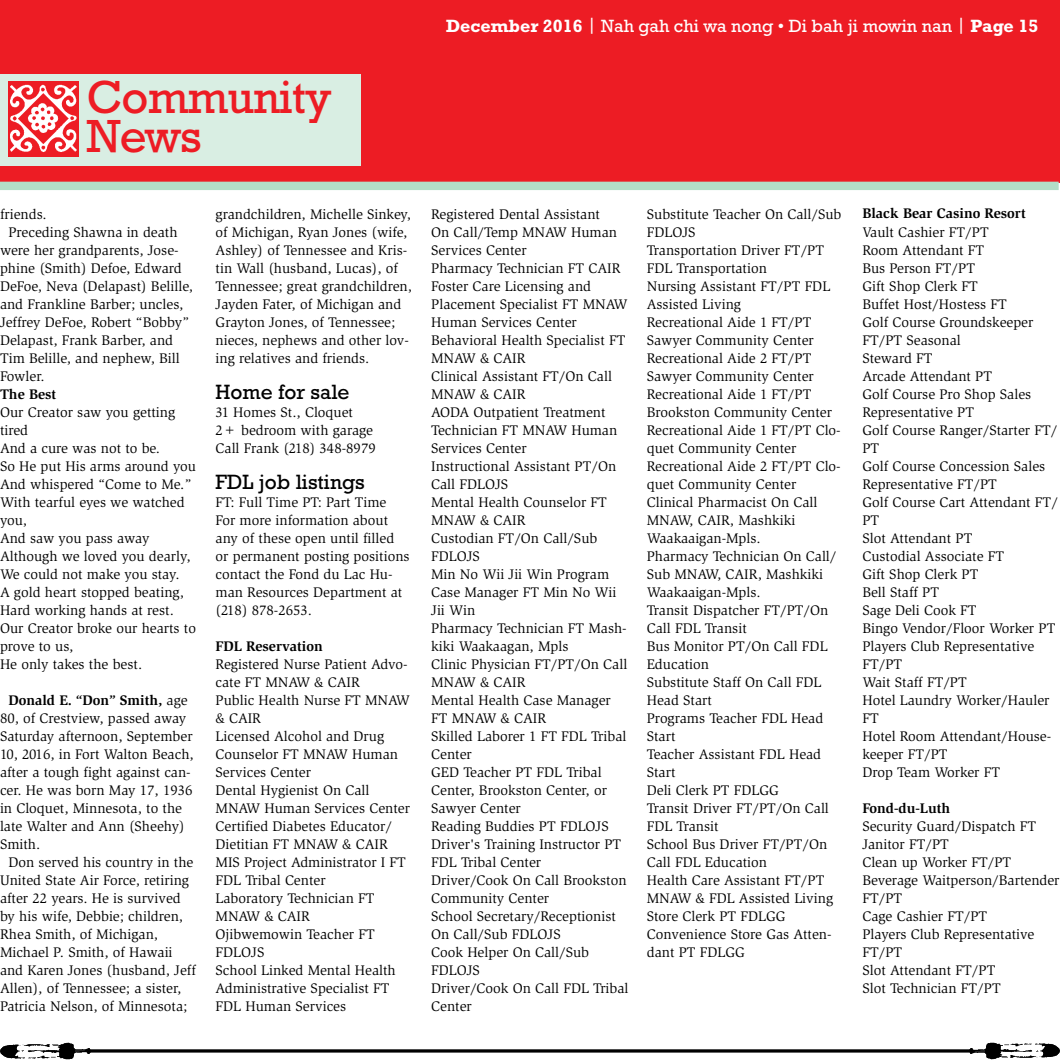
<style>
.page{position:relative;width:1060px;height:1060px;background:#fff}
.page>*{position:absolute;margin:0;border:0;box-sizing:border-box;transform-origin:0 0}
.t1{font:47.1px/38.2px "Rockwell Std";letter-spacing:-.02em;color:#ed1c24}
.t2{font:21px "Rockwell Std";color:#000}
.t3{font:18px "Rockwell Std";color:#fff}
.t4{font:14.25px/18px "Slimbach Std";color:#000}
.t5{font:700 14.25px "Slimbach Std";color:#000}
.s1{font-weight:700}
.s2{font-weight:400}
</style>
<div class="page">
<div style="left:0;top:0;width:1059px;height:182px;background:#ed1c24"></div>
<div style="left:0;top:73px;width:360px;height:92px;background:#d9eee3"></div>
<img style="left:8px;top:81px;width:71px;height:75px">
<div style="left:0;top:182px;width:1058px;height:8px;background:#b3ddc7"></div>
<img style="left:0;top:1042px;width:92px;height:17px">
<img style="left:967px;top:1042px;width:92px;height:17px">
<hr style="left:89px;top:1049px;width:881px;height:2px;background:#000">
<h1 class="t1" style="left:87px;top:78px;width:246px">Community<br>News</h1>
<p class="t3" style="left:445px;top:15px;width:594px"><span class="s1">December 2016</span> | Nah gah chi wa nong • Di bah ji mowin nan | <span class="s1">Page 15</span></p>
<p class="t4" style="left:0;top:205px;width:48px">friends.</p>
<p class="t4" style="left:8px;top:223px;width:171px">Preceding Shawna in death</p>
<p class="t4" style="left:0;top:241px;width:180px">were her grandparents, Jose-</p>
<p class="t4" style="left:0;top:259px;width:183px">phine (Smith) Defoe, Edward</p>
<p class="t4" style="left:0;top:277px;width:194px">DeFoe, Neva (Delapast) Belille,</p>
<p class="t4" style="left:0;top:295px;width:185px">and Frankline Barber; uncles,</p>
<p class="t4" style="left:0;top:313px;width:190px">Jeffrey DeFoe, Robert “Bobby”</p>
<p class="t4" style="left:0;top:331px;width:174px">Delapast, Frank Barber, and</p>
<p class="t4" style="left:0;top:349px;width:181px">Tim Belille, and nephew, Bill</p>
<p class="t4" style="left:0;top:367px;width:46px">Fowler.</p>
<p class="t5" style="left:0;top:385px;width:58px">The Best</p>
<p class="t4" style="left:0;top:403px;width:197px">Our Creator saw you getting tired<br>And a cure was not to be.<br>So He put His arms around you<br>And whispered “Come to Me.”<br>With tearful eyes we watched you,<br>And saw you pass away<br>Although we loved you dearly,<br>We could not make you stay.<br>A gold heart stopped beating,<br>Hard working hands at rest.<br>Our Creator broke our hearts to prove to us,<br>He only takes the best.</p>
<p class="t5" style="left:8px;top:691px;width:181px">Donald E. “Don” Smith, <span class="s2">age</span></p>
<p class="t4" style="left:0;top:709px;width:188px">80, of Crestview, passed away</p>
<p class="t4" style="left:0;top:727px;width:194px">Saturday afternoon, September</p>
<p class="t4" style="left:0;top:745px;width:195px">10, 2016, in Fort Walton Beach,</p>
<p class="t4" style="left:0;top:763px;width:192px">after a tough fight against can-</p>
<p class="t4" style="left:0;top:781px;width:194px">cer. He was born May 17, 1936</p>
<p class="t4" style="left:0;top:799px;width:183px">in Cloquet, Minnesota, to the</p>
<p class="t4" style="left:0;top:817px;width:186px">late Walter and Ann (Sheehy)</p>
<p class="t4" style="left:0;top:835px;width:42px">Smith.</p>
<p class="t4" style="left:8px;top:853px;width:186px">Don served his country in the</p>
<p class="t4" style="left:0;top:871px;width:190px">United State Air Force, retiring</p>
<p class="t4" style="left:0;top:889px;width:182px">after 22 years. He is survived</p>
<p class="t4" style="left:0;top:907px;width:185px">by his wife, Debbie; children,</p>
<p class="t4" style="left:0;top:925px;width:159px">Rhea Smith, of Michigan,</p>
<p class="t4" style="left:0;top:943px;width:174px">Michael P. Smith, of Hawaii</p>
<p class="t4" style="left:0;top:961px;width:197px">and Karen Jones (husband, Jeff</p>
<p class="t4" style="left:0;top:979px;width:183px">Allen), of Tennessee; a sister,</p>
<p class="t4" style="left:0;top:997px;width:189px">Patricia Nelson, of Minnesota;</p>
<p class="t4" style="left:215px;top:205px;width:198px">grandchildren, Michelle Sinkey, of Michigan, Ryan Jones (wife,<br>Ashley) of Tennessee and Kris&shy;tin Wall (husband, Lucas), of<br>Tennessee; great grandchildren,<br>Jayden Fater, of Michigan and<br>Grayton Jones, of Tennessee; nieces, nephews and other lov&shy;ing relatives and friends.</p>
<h2 class="t2" style="left:215px;top:379px;width:135px">Home for sale</h2>
<p class="t4" style="left:215px;top:403px;width:162px">31 Homes St., Cloquet<br>2+ bedroom with garage<br>Call Frank (218) 348-8979</p>
<h2 class="t2" style="left:215px;top:469px;width:151px">FDL job listings</h2>
<p class="t4" style="left:215px;top:493px;width:195px">FT: Full Time PT: Part Time<br>For more information about any of these open until filled or permanent posting positions contact the Fond du Lac Hu&shy;man Resources Department at (218) 878-2653.</p>
<p class="t5" style="left:215px;top:637px;width:109px">FDL Reservation</p>
<p class="t4" style="left:215px;top:655px;width:196px">Registered Nurse Patient Advo&shy;cate FT MNAW &amp; CAIR<br>Public Health Nurse FT MNAW &amp; CAIR<br>Licensed Alcohol and Drug<br>Counselor FT MNAW Human<br>Services Center<br>Dental Hygienist On Call<br>MNAW Human Services Center<br>Certified Diabetes Educator/<br>Dietitian FT MNAW &amp; CAIR<br>MIS Project Administrator I FT<br>FDL Tribal Center<br>Laboratory Technician FT<br>MNAW &amp; CAIR<br>Ojibwemowin Teacher FT<br>FDLOJS<br>School Linked Mental Health<br>Administrative Specialist FT<br>FDL Human Services</p>
<p class="t4" style="left:431px;top:205px;width:199px">Registered Dental Assistant<br>On Call/Temp MNAW Human<br>Services Center<br>Pharmacy Technician FT CAIR<br>Foster Care Licensing and<br>Placement Specialist FT MNAW<br>Human Services Center<br>Behavioral Health Specialist FT<br>MNAW &amp; CAIR<br>Clinical Assistant FT/On Call<br>MNAW &amp; CAIR<br>AODA Outpatient Treatment<br>Technician FT MNAW Human<br>Services Center<br>Instructional Assistant PT/On<br>Call FDLOJS<br>Mental Health Counselor FT<br>MNAW &amp; CAIR<br>Custodian FT/On Call/Sub<br>FDLOJS<br>Min No Wii Jii Win Program<br>Case Manager FT Min No Wii<br>Jii Win<br>Pharmacy Technician FT Mash&shy;kiki Waakaagan, Mpls<br>Clinic Physician FT/PT/On Call<br>MNAW &amp; CAIR<br>Mental Health Case Manager<br>FT MNAW &amp; CAIR<br>Skilled Laborer 1 FT FDL Tribal<br>Center<br>GED Teacher PT FDL Tribal<br>Center, Brookston Center, or<br>Sawyer Center<br>Reading Buddies PT FDLOJS<br>Driver's Training Instructor PT<br>FDL Tribal Center<br>Driver/Cook On Call Brookston<br>Community Center<br>School Secretary/Receptionist<br>On Call/Sub FDLOJS<br>Cook Helper On Call/Sub<br>FDLOJS<br>Driver/Cook On Call FDL Tribal<br>Center</p>
<p class="t4" style="left:646px;top:205px;width:196px">Substitute Teacher On Call/Sub<br>FDLOJS<br>Transportation Driver FT/PT<br>FDL Transportation<br>Nursing Assistant FT/PT FDL<br>Assisted Living<br>Recreational Aide 1 FT/PT<br>Sawyer Community Center<br>Recreational Aide 2 FT/PT<br>Sawyer Community Center<br>Recreational Aide 1 FT/PT<br>Brookston Community Center<br>Recreational Aide 1 FT/PT Clo&shy;quet Community Center<br>Recreational Aide 2 FT/PT Clo&shy;quet Community Center<br>Clinical Pharmacist On Call<br>MNAW, CAIR, Mashkiki<br>Waakaaigan-Mpls.<br>Pharmacy Technician On Call/<br>Sub MNAW, CAIR, Mashkiki<br>Waakaaigan-Mpls.<br>Transit Dispatcher FT/PT/On<br>Call FDL Transit<br>Bus Monitor PT/On Call FDL<br>Education<br>Substitute Staff On Call FDL<br>Head Start<br>Programs Teacher FDL Head<br>Start<br>Teacher Assistant FDL Head<br>Start<br>Deli Clerk PT FDLGG<br>Transit Driver FT/PT/On Call<br>FDL Transit<br>School Bus Driver FT/PT/On<br>Call FDL Education<br>Health Care Assistant FT/PT<br>MNAW &amp; FDL Assisted Living<br>Store Clerk PT FDLGG<br>Convenience Store Gas Atten&shy;dant PT FDLGG</p>
<p class="t5" style="left:862px;top:205px;width:165px">Black Bear Casino Resort</p>
<p class="t4" style="left:862px;top:223px;width:197px">Vault Cashier FT/PT<br>Room Attendant FT<br>Bus Person FT/PT<br>Gift Shop Clerk FT<br>Buffet Host/Hostess FT<br>Golf Course Groundskeeper<br>FT/PT Seasonal<br>Steward FT<br>Arcade Attendant PT<br>Golf Course Pro Shop Sales<br>Representative PT<br>Golf Course Ranger/Starter FT/<br>PT<br>Golf Course Concession Sales<br>Representative FT/PT<br>Golf Course Cart Attendant FT/<br>PT<br>Slot Attendant PT<br>Custodial Associate FT<br>Gift Shop Clerk PT<br>Bell Staff PT<br>Sage Deli Cook FT<br>Bingo Vendor/Floor Worker PT<br>Players Club Representative<br>FT/PT<br>Wait Staff FT/PT<br>Hotel Laundry Worker/Hauler<br>FT<br>Hotel Room Attendant/House&shy;keeper FT/PT<br>Drop Team Worker FT</p>
<p class="t5" style="left:862px;top:799px;width:89px">Fond-du-Luth</p>
<p class="t4" style="left:862px;top:817px;width:199px">Security Guard/Dispatch FT<br>Janitor FT/PT<br>Clean up Worker FT/PT<br>Beverage Waitperson/Bartender<br>FT/PT<br>Cage Cashier FT/PT<br>Players Club Representative<br>FT/PT<br>Slot Attendant FT/PT<br>Slot Technician FT/PT</p>
</div>
